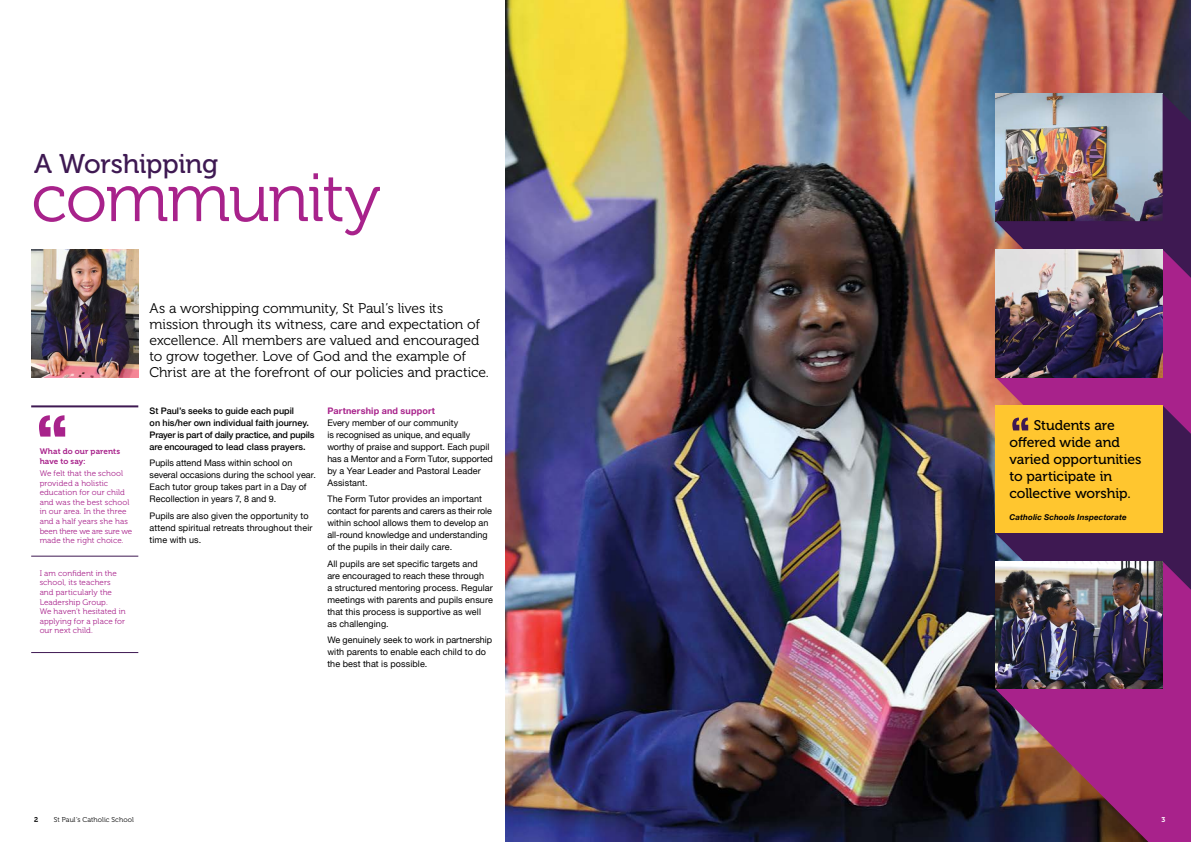
<style>
.page{position:relative;width:1191px;height:842px;background:#fff}
.page>*{position:absolute;margin:0;border:0;box-sizing:border-box;transform-origin:0 0}
.t1{font:68px "Museo 300";letter-spacing:-.025em;color:#a8228b}
.t2{font:27px "Museo 500";letter-spacing:-.01em;color:#3e1952}
.t3{font:14px/16px "Museo 300";letter-spacing:-.01em;color:#000}
.t4{font:14px/17px "Museo 500";letter-spacing:-.005em;color:#000}
.t5{font:9px/12px "Helvetica Neue";letter-spacing:.005em;color:#000}
.t6{font:500 9px/12px "Helvetica Neue";color:#000}
.t7{font:700 9px "Helvetica Neue";letter-spacing:.02em;color:#a8228b}
.t8{font:8px/9.6px "Museo 300";letter-spacing:.01em;color:#a8228b}
.t9{font:italic 700 8px "Helvetica Neue";letter-spacing:.015em;color:#000}
.t10{font:8px/9.6px "Museo 700";letter-spacing:.01em;color:#a8228b}
.t11{font:7px "Museo 300";letter-spacing:.01em;color:#000}
.t12{font:7px "Museo 700";color:#000}
.t13{font:7px "Museo 700";color:#fff}
</style>
<div class="page">
<img style="left:31px;top:249px;width:107px;height:128px">
<svg style="left:39px;top:415px;width:26px;height:22px"></svg>
<hr style="left:31px;top:652px;width:107px;height:1px;background:#3e1952">
<hr style="left:31px;top:405px;width:107px;height:2px;background:#3e1952">
<hr style="left:31px;top:556px;width:107px;height:1px;background:#3e1952">
<img style="left:505px;top:0;width:686px;height:842px">
<img style="left:995px;top:94px;width:196px;height:155px">
<svg style="left:995px;top:249px;width:196px;height:156px;background:#a22684"></svg>
<img style="left:995px;top:249px;width:167px;height:128px">
<svg style="left:995px;top:405px;width:196px;height:156px;background:#451f56"></svg>
<svg style="left:995px;top:561px;width:196px;height:281px;background:#83286a"></svg>
<img style="left:995px;top:561px;width:167px;height:128px">
<div style="left:995px;top:405px;width:167px;height:128px;background:#ffc62f"></div>
<svg style="left:1012px;top:418px;width:16px;height:12px"></svg>
<h2 class="t2" style="left:34px;top:149px;width:186px">A Worshipping</h2>
<h1 class="t1" style="left:31px;top:161px;width:351px">community</h1>
<p class="t10" style="left:40px;top:446px;width:82px">What do our parents have to say:</p>
<p class="t8" style="left:40px;top:469px;width:94px">We felt that the school provided a holistic education for our child and was the best school in our area. In the three and a half years she has been there we are sure we made the right choice.</p>
<p class="t8" style="left:40px;top:568px;width:88px">I am confident in the school, its teachers and particularly the<br>Leadership Group.<br>We haven’t hesitated in applying for a place for our next child.</p>
<p class="t3" style="left:150px;top:300px;width:341px">As a worshipping community, St Paul’s lives its mission through its witness, care and expectation of excellence. All members are valued and encouraged to grow together. Love of God and the example of Christ are at the forefront of our policies and practice.</p>
<p class="t6" style="left:150px;top:404px;width:166px">St Paul’s seeks to guide each pupil<br>on his/her own individual faith journey.<br>Prayer is part of daily practice, and pupils are encouraged to lead class prayers.</p>
<p class="t5" style="left:150px;top:458px;width:168px">Pupils attend Mass within school on several occasions during the school year.<br>Each tutor group takes part in a Day of Recollection in years 7, 8 and 9.</p>
<p class="t5" style="left:150px;top:510px;width:164px">Pupils are also given the opportunity to attend spiritual retreats throughout their time with us.</p>
<p class="t7" style="left:327px;top:404px;width:109px">Partnership and support</p>
<p class="t5" style="left:327px;top:417px;width:167px">Every member of our community<br>is recognised as unique, and equally worthy of praise and support. Each pupil has a Mentor and a Form Tutor, supported by a Year Leader and Pastoral Leader<br>Assistant.</p>
<p class="t5" style="left:327px;top:494px;width:166px">The Form Tutor provides an important contact for parents and carers as their role within school allows them to develop an all-round knowledge and understanding of the pupils in their daily care.</p>
<p class="t5" style="left:327px;top:558px;width:167px">All pupils are set specific targets and<br>are encouraged to reach these through<br>a structured mentoring process. Regular meetings with parents and pupils ensure that this process is supportive as well<br>as challenging.</p>
<p class="t5" style="left:327px;top:634px;width:166px">We genuinely seek to work in partnership with parents to enable each child to do the best that is possible.</p>
<p class="t12" style="left:34px;top:815px;width:6px">2</p>
<p class="t11" style="left:54px;top:815px;width:81px">St Paul’s Catholic School</p>
<h3 class="t4" style="left:1009px;top:417px;width:134px;text-indent:24px">Students are offered wide and varied opportunities to participate in collective worship.</h3>
<p class="t9" style="left:1009px;top:511px;width:119px">Catholic Schools Inspectorate</p>
<p class="t13" style="left:1161px;top:815px;width:5px">3</p>
</div>
